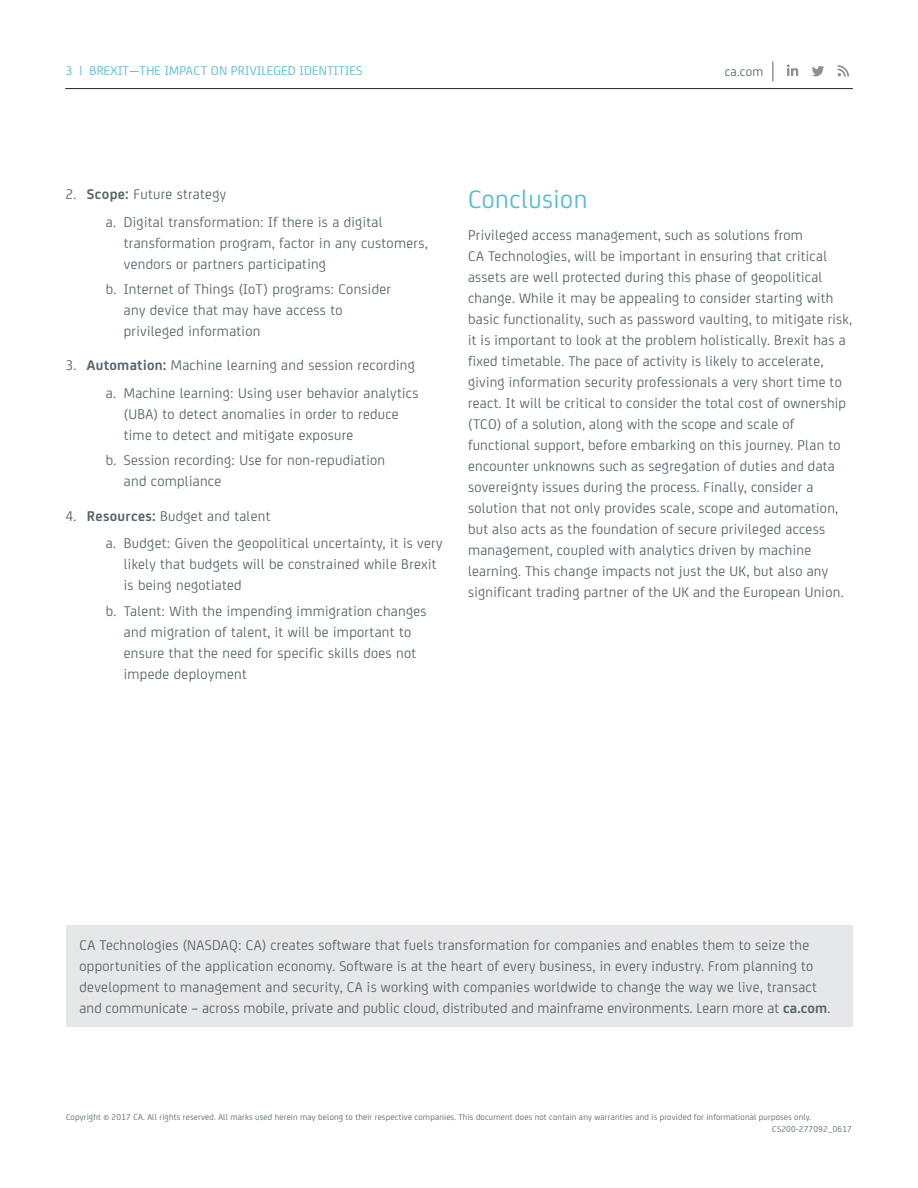
<style>
.page{position:relative;width:918px;height:1188px;background:#fff}
.page>*{position:absolute;margin:0;border:0;box-sizing:border-box;transform-origin:0 0}
.Header_1__no_rule_ab{font:27px "CA Sans";letter-spacing:.02em;color:#51bcd5}
.Body_Copy_10_14{font:15px/21px "CA Sans";letter-spacing:.02em;color:#58676d}
.Boiler_Plate{font:15px/21px "CA Sans";letter-spacing:.02em;color:#58676d}
.Page_Eyebrow_Doc_Tit{font:13.5px "CA Sans";letter-spacing:.02em;color:#51bcd5}
.t1{font:13.5px "CA Sans";color:#57676e}
.Copyright{font:9px/12px "CA Sans";letter-spacing:.02em;color:#58676d}
.s1{font-weight:700}
</style>
<div class="page">
<hr style="left:65px;top:88px;width:788px;height:1px;background:#231f20">
<svg style="left:773px;top:61px;width:1px;height:21px"></svg>
<svg style="left:787px;top:64px;width:11px;height:12px"></svg>
<svg style="left:838px;top:65px;width:11px;height:11px"></svg>
<svg style="left:812px;top:66px;width:12px;height:10px"></svg>
<div style="left:66px;top:925px;width:787px;height:101px;background:#e6e7e9"></div>
<p class="Page_Eyebrow_Doc_Tit" style="left:65px;top:61px;width:299px">3 | BREXIT—THE IMPACT ON PRIVILEGED IDENTITIES</p>
<p class="t1" style="left:725px;top:62px;width:40px">ca.com</p>
<p class="Body_Copy_10_14" style="left:65px;top:183px;width:162px">2. <span class="s1">Scope:</span> Future strategy</p>
<p class="Body_Copy_10_14" style="left:124px;top:210px;width:305px;text-indent:-18px">a. Digital transformation: If there is a digital transformation program, factor in any customers, vendors or partners participating</p>
<p class="Body_Copy_10_14" style="left:124px;top:278px;width:269px;text-indent:-18px">b. Internet of Things (IoT) programs: Consider any device that may have access to privileged information</p>
<p class="Body_Copy_10_14" style="left:65px;top:354px;width:351px">3. <span class="s1">Automation:</span> Machine learning and session recording</p>
<p class="Body_Copy_10_14" style="left:124px;top:382px;width:296px;text-indent:-18px">a. Machine learning: Using user behavior analytics (UBA) to detect anomalies in order to reduce time to detect and mitigate exposure</p>
<p class="Body_Copy_10_14" style="left:124px;top:449px;width:263px;text-indent:-18px">b. Session recording: Use for non-repudiation and compliance</p>
<p class="Body_Copy_10_14" style="left:65px;top:504px;width:207px">4. <span class="s1">Resources:</span> Budget and talent</p>
<p class="Body_Copy_10_14" style="left:124px;top:532px;width:320px;text-indent:-18px">a. Budget: Given the geopolitical uncertainty, it is very likely that budgets will be constrained while Brexit is being negotiated</p>
<p class="Body_Copy_10_14" style="left:124px;top:599px;width:304px;text-indent:-18px">b. Talent: With the impending immigration changes and migration of talent, it will be important to ensure that the need for specific skills does not impede deployment</p>
<p class="Header_1__no_rule_ab" style="left:468px;top:180px;width:121px">Conclusion</p>
<p class="Body_Copy_10_14" style="left:468px;top:223px;width:386px">Privileged access management, such as solutions from<br>CA Technologies, will be important in ensuring that critical assets are well protected during this phase of geopolitical change. While it may be appealing to consider starting with basic functionality, such as password vaulting, to mitigate risk, it is important to look at the problem holistically. Brexit has a fixed timetable. The pace of activity is likely to accelerate, giving information security professionals a very short time to react. It will be critical to consider the total cost of ownership (TCO) of a solution, along with the scope and scale of functional support, before embarking on this journey. Plan to encounter unknowns such as segregation of duties and data sovereignty issues during the process. Finally, consider a solution that not only provides scale, scope and automation, but also acts as the foundation of secure privileged access management, coupled with analytics driven by machine learning. This change impacts not just the UK, but also any significant trading partner of the UK and the European Union.</p>
<p class="Boiler_Plate" style="left:80px;top:933px;width:752px">CA Technologies (NASDAQ: CA) creates software that fuels transformation for companies and enables them to seize the opportunities of the application economy. Software is at the heart of every business, in every industry. From planning to development to management and security, CA is working with companies worldwide to change the way we live, transact and communicate – across mobile, private and public cloud, distributed and mainframe environments. Learn more at <span class="s1">ca.com</span>.</p>
<p class="Copyright" style="left:772px;top:1111px;width:81px;text-indent:-706px">Copyright © 2017 CA. All rights reserved. All marks used herein may belong to their respective companies. This document does not contain any warranties and is provided for informational purposes only.<br>CS200-277092_0617</p>
</div>
